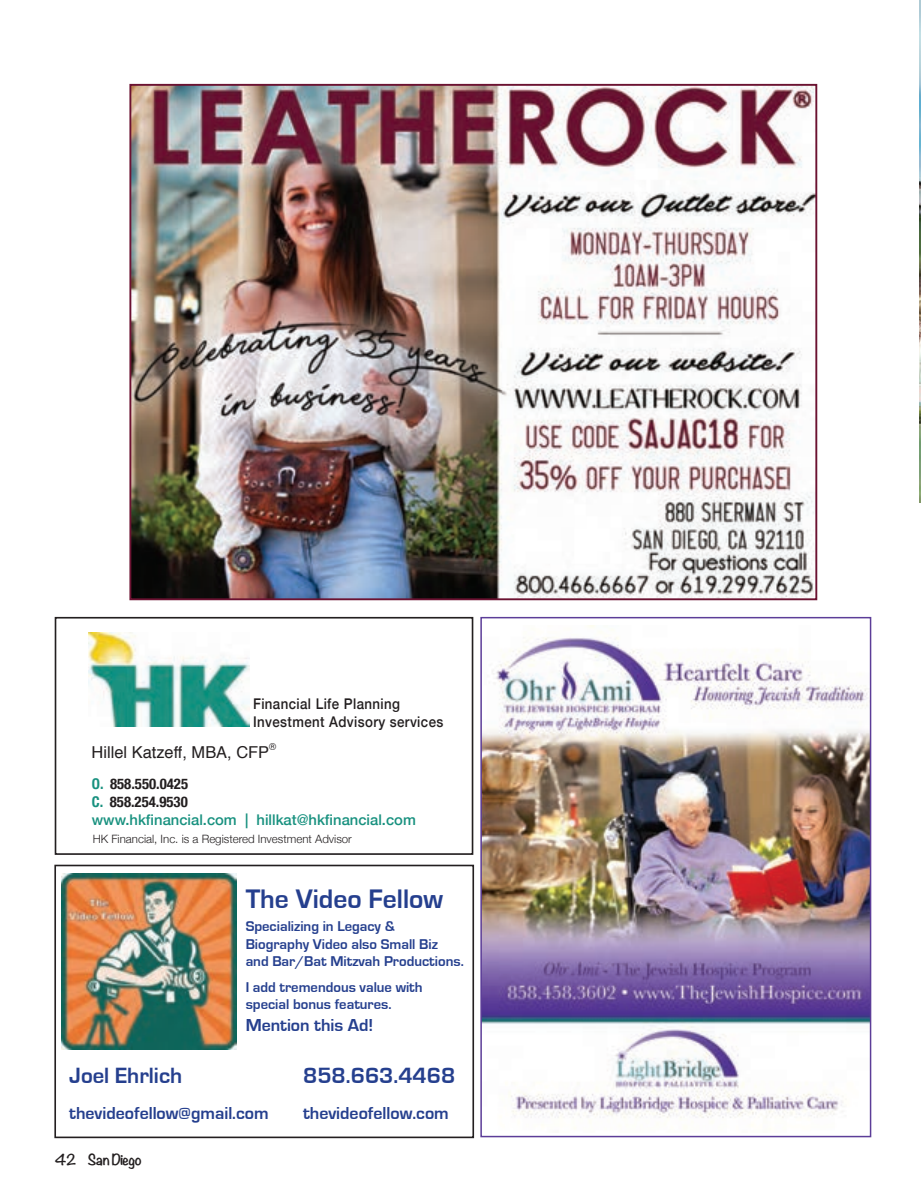
<style>
.page{position:relative;width:921px;height:1192px;background:#fff}
.page>*{position:absolute;margin:0;border:0;box-sizing:border-box;transform-origin:0 0}
.t1{font:700 27.6px "Eurostile";color:#253f8e}
.t2{font:700 22.8px "Eurostile";color:#253f8e}
.t3{font:700 17.85px "Eurostile";color:#253f8e}
.t4{font:16.35px "Helvetica";color:#231f20}
.t5{font:500 14.7px/18px "Helvetica Neue";color:#18917f}
.t6{font:500 14.7px/18px "Helvetica Neue";letter-spacing:.03em;color:#231f20;scale:.9 1}
.t7{font:700 14.55px/17.9px "Eurostile";color:#253f8e}
.t8{font:700 13.5px "Noteworthy";letter-spacing:-.04em;color:#231f20}
.t9{font:300 11.55px "Helvetica Neue";color:#231f20}
.t10{font:9.6px "Helvetica";color:#231f20}
.s1{font-weight:700;font-stretch:condensed}
.s2{font-weight:700;font-stretch:condensed;color:#231f20}
</style>
<div class="page">
<img style="left:919px;top:4px;width:2px;height:498px">
<img style="left:61px;top:874px;width:175px;height:175px">
<div style="left:54px;top:864px;width:420px;height:274px;border:2px solid #231f20"></div>
<img style="left:88px;top:632px;width:161px;height:94px">
<div style="left:55px;top:617px;width:418px;height:238px;border:2px solid #231f20"></div>
<img style="left:483px;top:625px;width:385px;height:504px">
<div style="left:480px;top:617px;width:391px;height:520px;border:2px solid #5c3d98"></div>
<img style="left:132px;top:87px;width:682px;height:510px">
<div style="left:129px;top:84px;width:688px;height:516px;border:2px solid #6b1231"></div>
<p class="t6" style="left:253px;top:693px;width:213px">Financial Life Planning<br>Investment Advisory services</p>
<p class="t4" style="left:92px;top:739px;width:179px">Hillel Katzeff, MBA, CFP</p>
<p class="t10" style="left:269px;top:739px;width:9px">®</p>
<p class="t5" style="left:92px;top:773px;width:325px"><span class="s1">O.</span> <span class="s2">858.550.0425<br></span><span class="s1">C.</span> <span class="s2">858.254.9530<br></span>www.hkfinancial.com | hillkat@hkfinancial.com</p>
<p class="t9" style="left:93px;top:829px;width:261px">HK Financial, Inc. is a Registered Investment Advisor</p>
<h1 class="t1" style="left:246px;top:884px;width:199px">The Video Fellow</h1>
<p class="t7" style="left:246px;top:917px;width:219px">Specializing in Legacy &amp;<br>Biography Video also Small Biz and Bar/Bat Mitzvah Productions.</p>
<p class="t7" style="left:246px;top:978px;width:178px">I add tremendous value with special bonus features.</p>
<p class="t3" style="left:246px;top:1015px;width:129px">Mention this Ad!</p>
<h2 class="t2" style="left:69px;top:1063px;width:114px">Joel Ehrlich</h2>
<h2 class="t2" style="left:303px;top:1063px;width:154px">858.663.4468</h2>
<p class="t3" style="left:69px;top:1103px;width:201px">thevideofellow@gmail.com</p>
<p class="t3" style="left:303px;top:1103px;width:147px">thevideofellow.com</p>
<p class="t8" style="left:55px;top:1147px;width:88px">42 San Diego</p>
</div>
